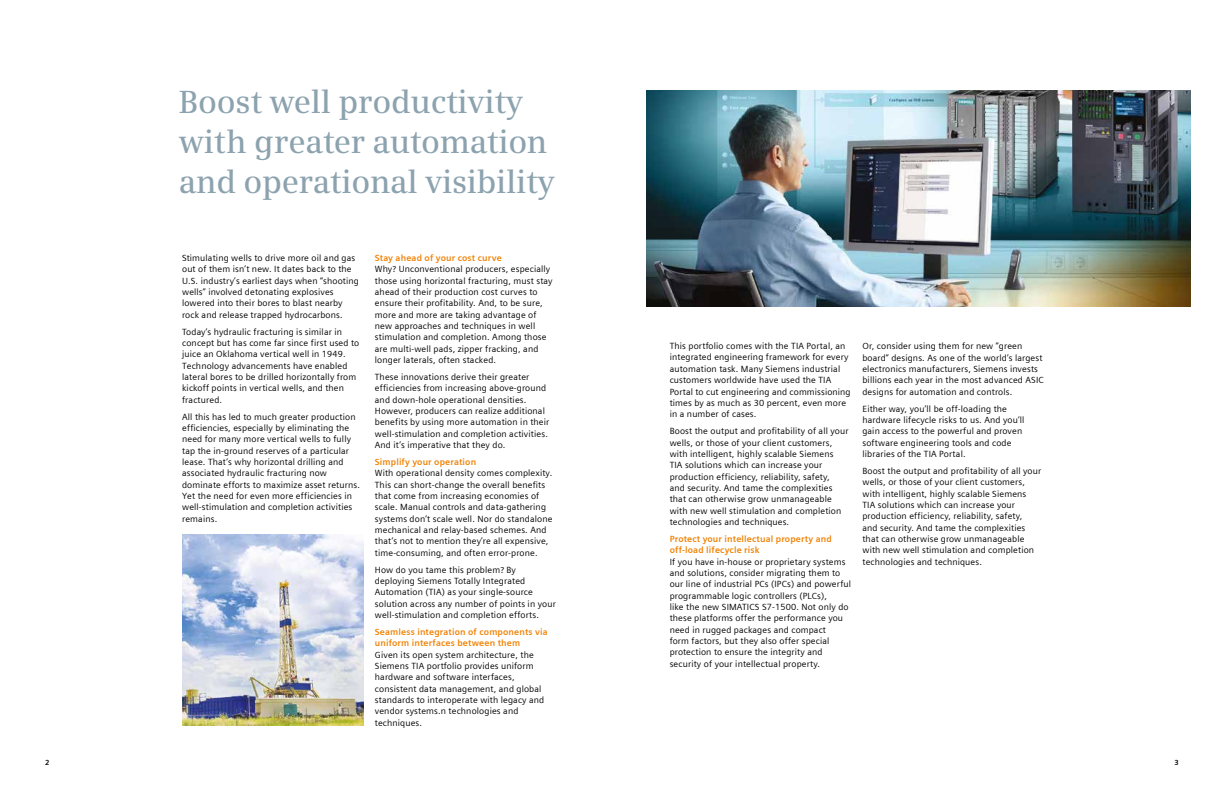
<style>
.page{position:relative;width:1224px;height:792px;background:#fff}
.page>*{position:absolute;margin:0;border:0;box-sizing:border-box;transform-origin:0 0}
.t1{font:600 32px/40px "Siemens Serif OT";letter-spacing:-.01em;color:#8ca3af}
.t2{font:9px/11.3px "Siemens Sans";letter-spacing:.015em;color:#000}
.t3{font:700 9px/11.3px "Siemens Sans";letter-spacing:.015em;color:#f08000}
.t4{font:700 7.5px "Siemens Sans";color:#000}
</style>
<div class="page">
<img style="left:183px;top:535px;width:181px;height:191px">
<img style="left:646px;top:91px;width:544px;height:215px">
<h1 class="t1" style="left:179px;top:82px;width:378px">Boost well productivity with greater automation and operational visibility</h1>
<p class="t2" style="left:182px;top:252px;width:178px">Stimulating wells to drive more oil and gas out of them isn’t new. It dates back to the U.S. industry’s earliest days when “shooting wells” involved detonating explosives lowered into their bores to blast nearby rock and release trapped hydrocarbons.</p>
<p class="t2" style="left:182px;top:326px;width:179px">Today’s hydraulic fracturing is similar in concept but has come far since first used to juice an Oklahoma vertical well in 1949.<br>Technology advancements have enabled lateral bores to be drilled horizontally from kickoff points in vertical wells, and then fractured.</p>
<p class="t2" style="left:182px;top:411px;width:179px">All this has led to much greater production efficiencies, especially by eliminating the need for many more vertical wells to fully tap the in-ground reserves of a particular lease. That’s why horizontal drilling and associated hydraulic fracturing now dominate efforts to maximize asset returns.<br>Yet the need for even more efficiencies in well-stimulation and completion activities remains.</p>
<p class="t3" style="left:375px;top:252px;width:128px">Stay ahead of your cost curve</p>
<p class="t2" style="left:375px;top:264px;width:179px">Why? Unconventional producers, especially those using horizontal fracturing, must stay ahead of their production cost curves to ensure their profitability. And, to be sure, more and more are taking advantage of new approaches and techniques in well stimulation and completion. Among those are multi-well pads, zipper fracking, and longer laterals, often stacked.</p>
<p class="t2" style="left:375px;top:371px;width:176px">These innovations derive their greater efficiencies from increasing above-ground and down-hole operational densities.<br>However, producers can realize additional benefits by using more automation in their well-stimulation and completion activities.<br>And it’s imperative that they do.</p>
<p class="t3" style="left:375px;top:456px;width:103px">Simplify your operation</p>
<p class="t2" style="left:375px;top:468px;width:179px">With operational density comes complexity.<br>This can short-change the overall benefits that come from increasing economies of scale. Manual controls and data-gathering systems don’t scale well. Nor do standalone mechanical and relay-based schemes. And that’s not to mention they’re all expensive, time-consuming, and often error-prone.</p>
<p class="t2" style="left:375px;top:564px;width:183px">How do you tame this problem? By deploying Siemens Totally Integrated Automation (TIA) as your single-source solution across any number of points in your well-stimulation and completion efforts.</p>
<p class="t3" style="left:375px;top:626px;width:174px">Seamless integration of components via uniform interfaces between them</p>
<p class="t2" style="left:375px;top:649px;width:171px">Given its open system architecture, the Siemens TIA portfolio provides uniform hardware and software interfaces, consistent data management, and global standards to interoperate with legacy and vendor systems.n technologies and techniques.</p>
<p class="t2" style="left:670px;top:340px;width:182px">This portfolio comes with the TIA Portal, an integrated engineering framework for every automation task. Many Siemens industrial customers worldwide have used the TIA Portal to cut engineering and commissioning times by as much as 30 percent, even more in a number of cases.</p>
<p class="t2" style="left:670px;top:425px;width:180px">Boost the output and profitability of all your wells, or those of your client customers, with intelligent, highly scalable Siemens TIA solutions which can increase your production efficiency, reliability, safety,<br>and security. And tame the complexities that can otherwise grow unmanageable with new well stimulation and completion technologies and techniques.</p>
<p class="t3" style="left:670px;top:533px;width:164px">Protect your intellectual property and off-load lifecycle risk</p>
<p class="t2" style="left:670px;top:556px;width:183px">If you have in-house or proprietary systems and solutions, consider migrating them to our line of industrial PCs (IPCs) and powerful programmable logic controllers (PLCs),<br>like the new SIMATICS S7-1500. Not only do these platforms offer the performance you need in rugged packages and compact<br>form factors, but they also offer special protection to ensure the integrity and security of your intellectual property.</p>
<p class="t2" style="left:862px;top:340px;width:183px">Or, consider using them for new “green board” designs. As one of the world’s largest electronics manufacturers, Siemens invests billions each year in the most advanced ASIC designs for automation and controls.</p>
<p class="t2" style="left:862px;top:403px;width:164px">Either way, you’ll be off-loading the hardware lifecycle risks to us. And you’ll gain access to the powerful and proven software engineering tools and code libraries of the TIA Portal.</p>
<p class="t2" style="left:862px;top:465px;width:180px">Boost the output and profitability of all your wells, or those of your client customers, with intelligent, highly scalable Siemens TIA solutions which can increase your production efficiency, reliability, safety,<br>and security. And tame the complexities that can otherwise grow unmanageable with new well stimulation and completion technologies and techniques.</p>
<p class="t4" style="left:45px;top:758px;width:6px">2</p>
<p class="t4" style="left:1175px;top:758px;width:6px">3</p>
</div>
